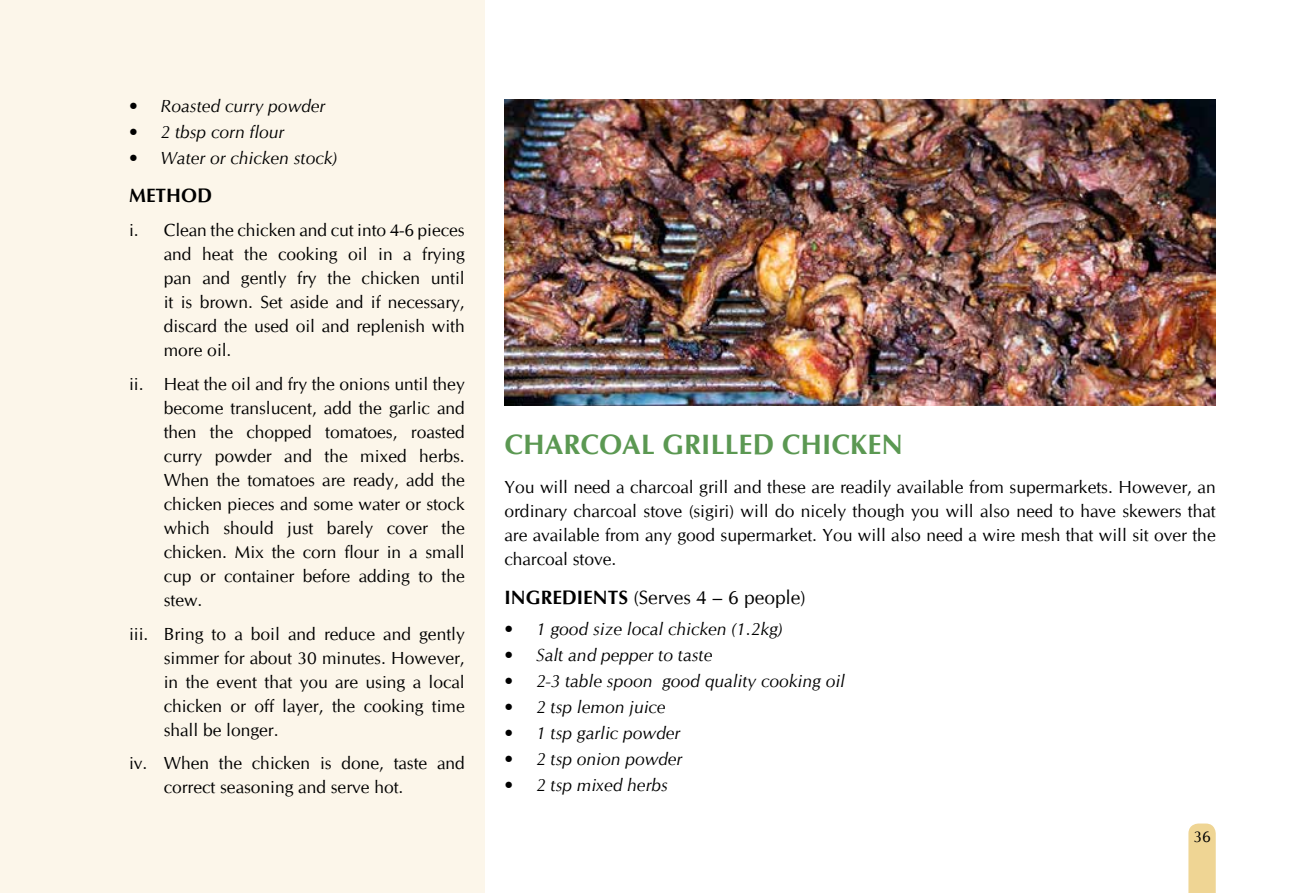
<style>
.page{position:relative;width:1315px;height:893px;background:#fff}
.page>*{position:absolute;margin:0;border:0;box-sizing:border-box;transform-origin:0 0}
.t1{font:700 28px "CG Omega";color:#5b9852}
.t2{font:19.25px "CG Omega";color:#000}
.t3{font:700 19.25px "CG Omega";color:#000}
.t4{font:17.5px/24px "CG Omega";color:#000;text-align:justify}
.t5{font:italic 17.5px "CG Omega";color:#000}
.t6{font:15.75px "CG Omega";color:#000}
.s1{font-weight:700}
</style>
<div class="page">
<div style="left:0;top:0;width:484px;height:893px;background:#fcf6ea"></div>
<img style="left:504px;top:99px;width:711px;height:306px">
<div style="left:1188px;top:823px;width:27px;height:70px;background:#efd594"></div>
<p class="t5" style="left:129px;top:96px;width:198px">• Roasted curry powder</p>
<p class="t5" style="left:129px;top:122px;width:157px">• 2 tbsp corn flour</p>
<p class="t5" style="left:129px;top:148px;width:210px">• Water or chicken stock)</p>
<p class="t3" style="left:129px;top:183px;width:85px">METHOD</p>
<p class="t4" style="left:164px;top:218px;width:302px;text-indent:-35px">i. Clean the chicken and cut into 4-6 pieces and heat the cooking oil in a frying pan and gently fry the chicken until it is brown. Set aside and if necessary, discard the used oil and replenish with more oil.</p>
<p class="t4" style="left:164px;top:372px;width:302px;text-indent:-35px">ii. Heat the oil and fry the onions until they become translucent, add the garlic and then the chopped tomatoes, roasted curry powder and the mixed herbs.<br>When the tomatoes are ready, add the chicken pieces and some water or stock which should just barely cover the chicken. Mix the corn flour in a small cup or container before adding to the stew.</p>
<p class="t4" style="left:164px;top:622px;width:302px;text-indent:-35px">iii. Bring to a boil and reduce and gently simmer for about 30 minutes. However, in the event that you are using a local chicken or off layer, the cooking time shall be longer.</p>
<p class="t4" style="left:164px;top:752px;width:302px;text-indent:-35px">iv. When the chicken is done, taste and correct seasoning and serve hot.</p>
<h1 class="t1" style="left:504px;top:427px;width:400px">CHARCOAL GRILLED CHICKEN</h1>
<p class="t4" style="left:504px;top:476px;width:712px">You will need a charcoal grill and these are readily available from supermarkets. However, an ordinary charcoal stove (sigiri) will do nicely though you will also need to have skewers that are available from any good supermarket. You will also need a wire mesh that will sit over the charcoal stove.</p>
<p class="t2" style="left:504px;top:586px;width:303px"><span class="s1">INGREDIENTS</span> (Serves 4 – 6 people)</p>
<p class="t5" style="left:504px;top:618px;width:280px">• 1 good size local chicken (1.2kg)</p>
<p class="t5" style="left:504px;top:644px;width:209px">• Salt and pepper to taste</p>
<p class="t5" style="left:504px;top:670px;width:342px">• 2-3 table spoon good quality cooking oil</p>
<p class="t5" style="left:504px;top:696px;width:163px">• 2 tsp lemon juice</p>
<p class="t5" style="left:504px;top:722px;width:177px">• 1 tsp garlic powder</p>
<p class="t5" style="left:504px;top:748px;width:179px">• 2 tsp onion powder</p>
<p class="t5" style="left:504px;top:774px;width:165px">• 2 tsp mixed herbs</p>
<p class="t6" style="left:1193px;top:827px;width:19px">36</p>
</div>
